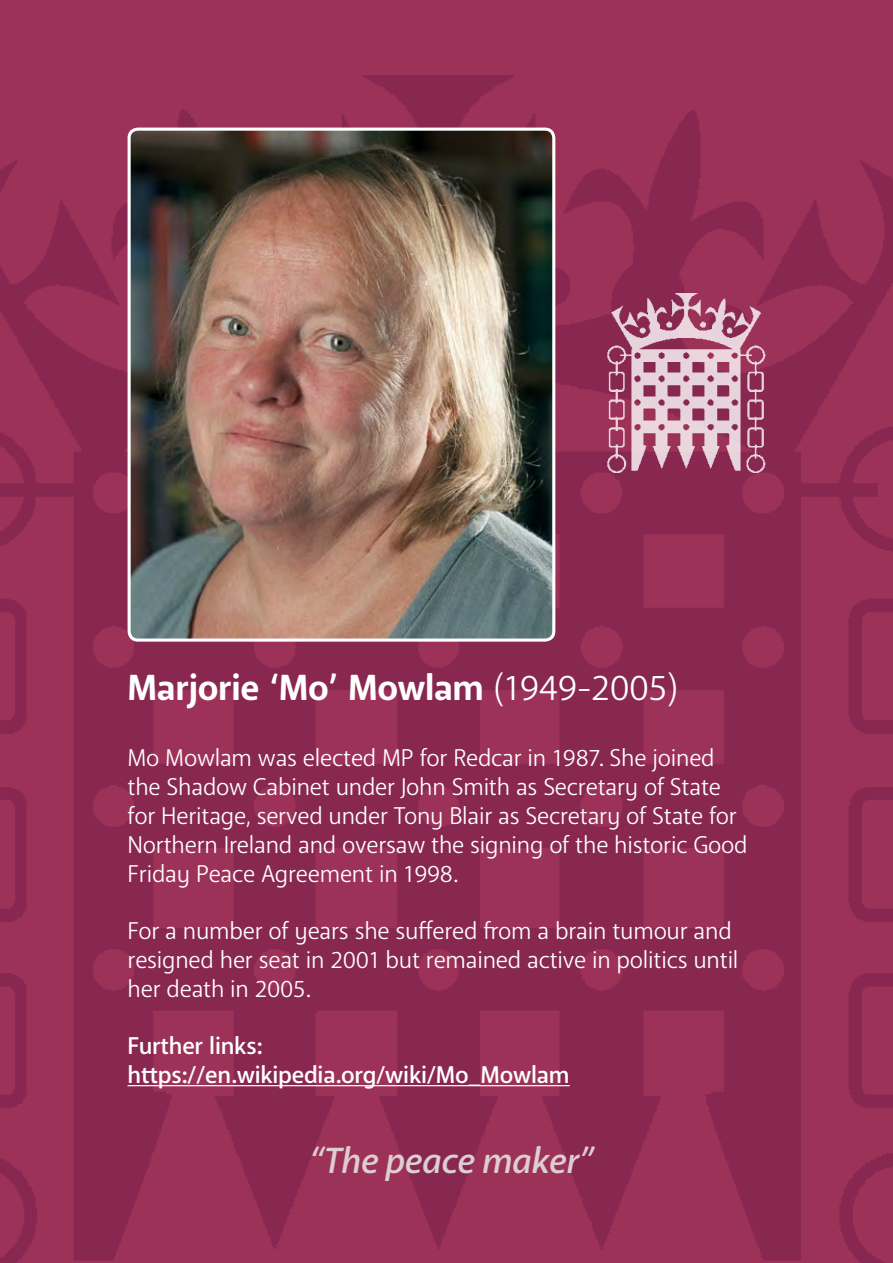
<style>
.page{position:relative;width:893px;height:1263px;background:#9d3259}
.page>*{position:absolute;margin:0;border:0;box-sizing:border-box;transform-origin:0 0}
.t1{font:700 36px "Anago";letter-spacing:-.01em;color:#fff}
.t2{font:italic 500 36px "Anago";letter-spacing:-.01em;color:#ddced2}
.t3{font:24px/28.8px "Anago";letter-spacing:-.01em;color:#fff}
.t4{font:500 24px/28.8px "Anago";letter-spacing:-.01em;color:#fff}
.s1{font-weight:400}
</style>
<div class="page">
<img style="left:0;top:76px;width:893px;height:1187px">
<hr style="left:128px;top:1085px;width:442px;height:1px;background:#fff">
<img style="left:129px;top:129px;width:425px;height:511px">
<div style="left:128px;top:128px;width:427px;height:514px;border:3px solid #fff;border-radius:9px"></div>
<img style="left:577px;top:293px;width:221px;height:180px">
<h2 class="t1" style="left:128px;top:665px;width:552px">Marjorie ‘Mo’ Mowlam <span class="s1">(1949-2005)</span></h2>
<p class="t3" style="left:128px;top:744px;width:621px">Mo Mowlam was elected MP for Redcar in 1987. She joined the Shadow Cabinet under John Smith as Secretary of State for Heritage, served under Tony Blair as Secretary of State for Northern Ireland and oversaw the signing of the historic Good Friday Peace Agreement in 1998.</p>
<p class="t3" style="left:128px;top:917px;width:612px">For a number of years she suffered from a brain tumour and resigned her seat in 2001 but remained active in politics until her death in 2005.</p>
<p class="t4" style="left:128px;top:1032px;width:444px">Further links: https://en.wikipedia.org/wiki/Mo_Mowlam</p>
<p class="t2" style="left:309px;top:1138px;width:286px">“The peace maker”</p>
</div>
